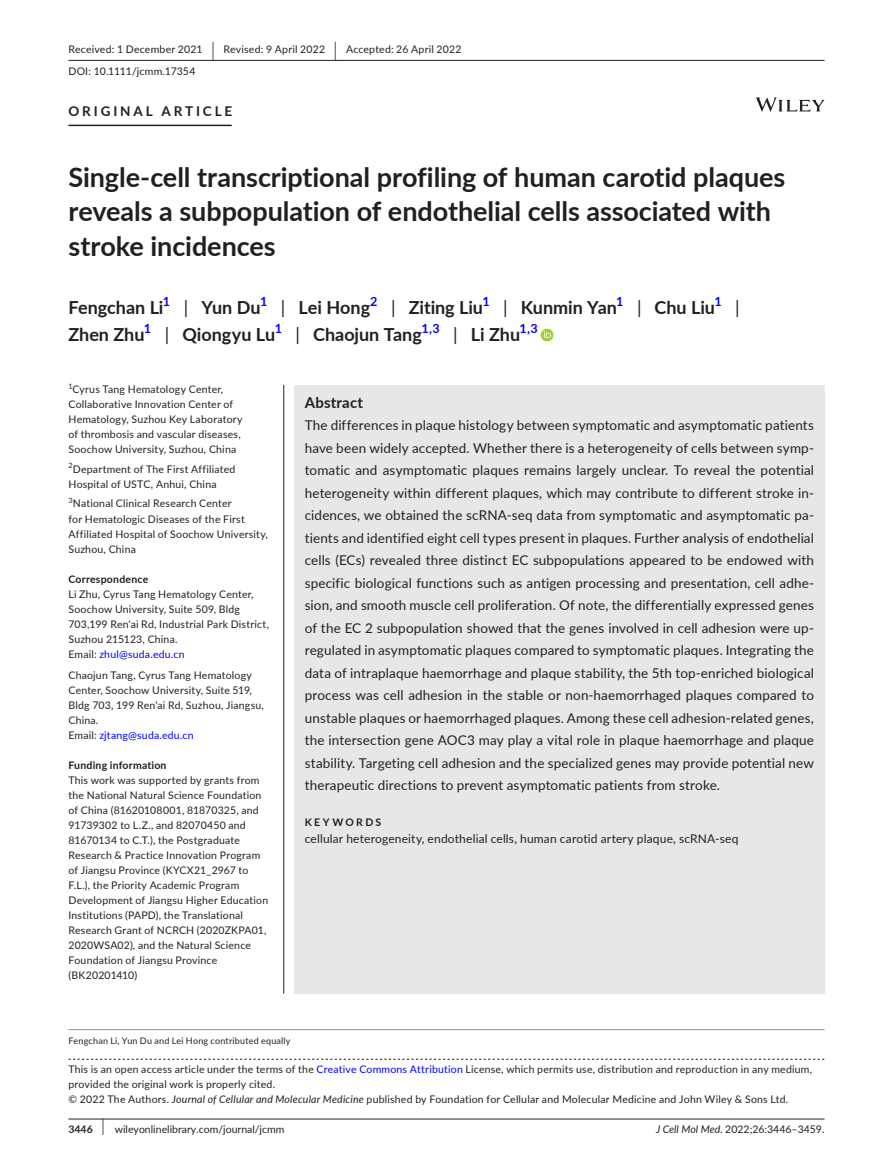
<style>
.page{position:relative;width:893px;height:1174px;background:#fff}
.page>*{position:absolute;margin:0;border:0;box-sizing:border-box;transform-origin:0 0}
.t1{font:700 27px/34.5px "Lato";letter-spacing:-.005em;color:#231f20}
.t2{font:700 18px "Lato";color:#231f20}
.t3{font:18px "Lato";color:#231f20}
.t4{font:700 15px "Lato";letter-spacing:.015em;color:#231f20}
.t5{font:13.5px/22.5px "Lato";letter-spacing:.01em;color:#231f20;text-align:justify}
.t6{font:700 13.5px "Lato";letter-spacing:.215em;color:#231f20}
.t7{font:700 12.6px "Lato";color:#00f}
.t8{font:12px "Lato";letter-spacing:.015em;color:#231f20}
.t9{font:10.5px/15px "Lato";letter-spacing:.02em;color:#231f20}
.t10{font:10.5px "Lato";color:#231f20}
.t11{font:700 10.5px "Lato";letter-spacing:.02em;color:#231f20}
.t12{font:700 10.5px "Lato";letter-spacing:.22em;color:#231f20}
.t13{font:9px "Lato";letter-spacing:.025em;color:#231f20}
.t14{font:7.35px "Lato";color:#231f20}
.s1{font-size:19.65px}
.s2{font-weight:400}
.s3{color:#00f}
.s4{font-style:italic}
.s5{font-weight:700}
.s6{font-size:17.4px}
</style>
<div class="page">
<hr style="left:68px;top:1118px;width:756px;height:1px;background:#231f20">
<svg style="left:756px;top:97px;width:68px;height:15px"></svg>
<hr style="left:68px;top:60px;width:756px;height:1px;background:#231f20">
<hr style="left:68px;top:125px;width:164px;height:1px;background:#231f20">
<div style="left:541px;top:329px;width:12px;height:12px;background:#a5cd39;border-radius:50%"></div>
<svg style="left:544px;top:331px;width:7px;height:7px"></svg>
<svg style="left:68px;top:1058px;width:756px;height:1px"></svg>
<hr style="left:68px;top:1029px;width:756px;height:1px;background:#939598">
<hr style="left:283px;top:385px;width:1px;height:608px;background:#231f20">
<div style="left:294px;top:385px;width:530px;height:468px;background:#e6e7e9"></div>
<div style="left:294px;top:852px;width:530px;height:141px;background:#e6e7e9"></div>
<p class="t9" style="left:68px;top:38px;width:395px;line-height:21.8px">Received: 1 December 2021 <span class="s1">|</span> Revised: 9 April 2022 <span class="s1">|</span> Accepted: 26 April 2022<br>DOI: 10.1111/jcmm.17354</p>
<p class="t6" style="left:68px;top:101px;width:165px">ORIGINAL ARTICLE</p>
<h1 class="t1" style="left:68px;top:159px;width:718px">Single-cell transcriptional profiling of human carotid plaques reveals a subpopulation of endothelial cells associated with stroke incidences</h1>
<h2 class="t2" style="left:68px;top:295px;width:97px">Fengchan Li</h2>
<p class="t7" style="left:163px;top:292px;width:9px">1</p>
<h2 class="t2" style="left:184px;top:295px;width:79px"><span class="s2">|</span> Yun Du</h2>
<p class="t7" style="left:260px;top:292px;width:9px">1</p>
<h2 class="t2" style="left:281px;top:295px;width:91px"><span class="s2">|</span> Lei Hong</h2>
<p class="t7" style="left:370px;top:292px;width:9px">2</p>
<h2 class="t2" style="left:391px;top:295px;width:94px"><span class="s2">|</span> Ziting Liu</h2>
<p class="t7" style="left:482px;top:292px;width:9px">1</p>
<h2 class="t2" style="left:503px;top:295px;width:115px"><span class="s2">|</span> Kunmin Yan</h2>
<p class="t7" style="left:616px;top:292px;width:9px">1</p>
<h2 class="t2" style="left:637px;top:295px;width:80px"><span class="s2">|</span> Chu Liu</h2>
<p class="t7" style="left:714px;top:292px;width:9px">1</p>
<h2 class="t3" style="left:735px;top:295px;width:6px">|</h2>
<h2 class="t2" style="left:68px;top:322px;width:78px">Zhen Zhu</h2>
<p class="t7" style="left:144px;top:319px;width:9px">1</p>
<h2 class="t2" style="left:165px;top:322px;width:112px"><span class="s2">|</span> Qiongyu Lu</h2>
<p class="t7" style="left:275px;top:319px;width:9px">1</p>
<h2 class="t2" style="left:296px;top:322px;width:128px"><span class="s2">|</span> Chaojun Tang</h2>
<p class="t7" style="left:422px;top:319px;width:20px">1,3</p>
<h2 class="t2" style="left:453px;top:322px;width:68px"><span class="s2">|</span> Li Zhu</h2>
<p class="t7" style="left:519px;top:319px;width:20px">1,3</p>
<p class="t14" style="left:68px;top:381px;width:6px">1</p>
<p class="t9" style="left:68px;top:382px;width:176px;text-indent:4px">Cyrus Tang Hematology Center, Collaborative Innovation Center of Hematology, Suzhou Key Laboratory of thrombosis and vascular diseases, Soochow University, Suzhou, China</p>
<p class="t9" style="left:68px;top:461px;width:168px"><sup>2</sup>Department of The First Affiliated<br>Hospital of USTC, Anhui, China</p>
<p class="t9" style="left:68px;top:496px;width:201px"><sup>3</sup>National Clinical Research Center<br>for Hematologic Diseases of the First Affiliated Hospital of Soochow University, Suzhou, China</p>
<p class="t11" style="left:68px;top:571px;width:81px">Correspondence</p>
<p class="t9" style="left:68px;top:586px;width:202px">Li Zhu, Cyrus Tang Hematology Center, Soochow University, Suite 509, Bldg 703,199 Ren'ai Rd, Industrial Park District, Suzhou 215123, China.<br>Email: <span class="s3">zhul@suda.edu.cn</span></p>
<p class="t9" style="left:68px;top:667px;width:197px">Chaojun Tang, Cyrus Tang Hematology<br>Center, Soochow University, Suite 519,<br>Bldg 703, 199 Ren'ai Rd, Suzhou, Jiangsu,<br>China.<br>Email: <span class="s3">zjtang@suda.edu.cn</span></p>
<p class="t11" style="left:68px;top:757px;width:100px">Funding information</p>
<p class="t9" style="left:68px;top:772px;width:201px">This work was supported by grants from the National Natural Science Foundation of China (81620108001, 81870325, and 91739302 to L.Z., and 82070450 and 81670134 to C.T.), the Postgraduate Research &amp; Practice Innovation Program of Jiangsu Province (KYCX21_2967 to F.L.), the Priority Academic Program Development of Jiangsu Higher Education Institutions (PAPD), the Translational Research Grant of NCRCH (2020ZKPA01, 2020WSA02), and the Natural Science Foundation of Jiangsu Province (BK20201410)</p>
<h3 class="t4" style="left:305px;top:391px;width:60px">Abstract</h3>
<p class="t5" style="left:305px;top:413px;width:511px">The differences in plaque histology between symptomatic and asymptomatic patients have been widely accepted. Whether there is a heterogeneity of cells between symp&shy;tomatic and asymptomatic plaques remains largely unclear. To reveal the potential heterogeneity within different plaques, which may contribute to different stroke in&shy;cidences, we obtained the scRNA-seq data from symptomatic and asymptomatic pa&shy;tients and identified eight cell types present in plaques. Further analysis of endothelial cells (ECs) revealed three distinct EC subpopulations appeared to be endowed with specific biological functions such as antigen processing and presentation, cell adhe&shy;sion, and smooth muscle cell proliferation. Of note, the differentially expressed genes of the EC 2 subpopulation showed that the genes involved in cell adhesion were up&shy;regulated in asymptomatic plaques compared to symptomatic plaques. Integrating the data of intraplaque haemorrhage and plaque stability, the 5th top-enriched biological process was cell adhesion in the stable or non-haemorrhaged plaques compared to unstable plaques or haemorrhaged plaques. Among these cell adhesion-related genes, the intersection gene AOC3 may play a vital role in plaque haemorrhage and plaque stability. Targeting cell adhesion and the specialized genes may provide potential new therapeutic directions to prevent asymptomatic patients from stroke.</p>
<p class="t12" style="left:305px;top:814px;width:78px">KEYWORDS</p>
<p class="t8" style="left:305px;top:829px;width:435px">cellular heterogeneity, endothelial cells, human carotid artery plaque, scRNA-seq</p>
<p class="t13" style="left:68px;top:1033px;width:224px">Fengchan Li, Yun Du and Lei Hong contributed equally</p>
<p class="t9" style="left:68px;top:1061px;width:745px">This is an open access article under the terms of the <span class="s3">Creative Commons Attribution</span> License, which permits use, distribution and reproduction in any medium, provided the original work is properly cited.<br>© 2022 The Authors. <span class="s4">Journal of Cellular and Molecular Medicine</span> published by Foundation for Cellular and Molecular Medicine and John Wiley &amp; Sons Ltd.</p>
<p class="t10" style="left:68px;top:1121px;width:217px"><span class="s5">3446</span> <span class="s6">|</span> wileyonlinelibrary.com/journal/jcmm</p>
<p class="t10" style="left:656px;top:1121px;width:170px"><span class="s4">J Cell Mol Med.</span> 2022;26:3446–3459.</p>
</div>
